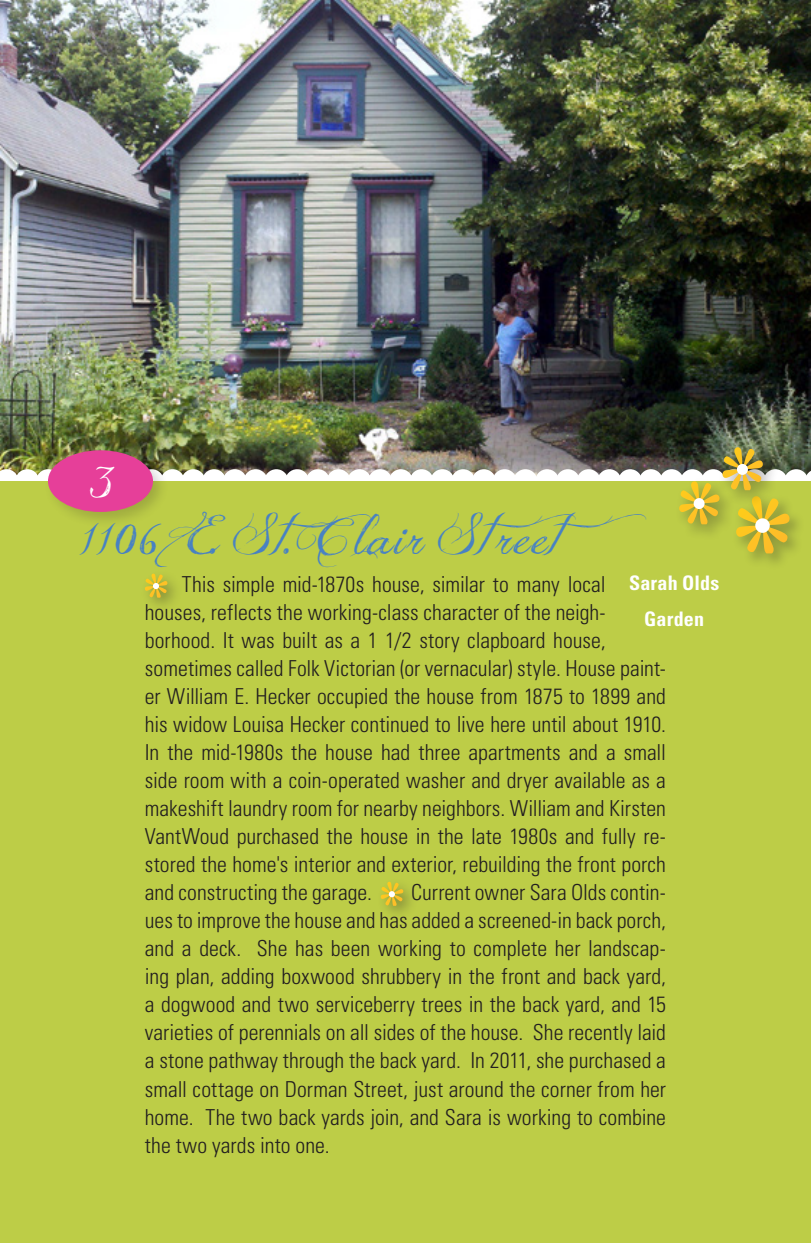
<style>
.page{position:relative;width:811px;height:1243px;background:#fff}
.page>*{position:absolute;margin:0;border:0;box-sizing:border-box;transform-origin:0 0}
.Street_Head{font:48px "Jellyka Delicious Cake";letter-spacing:.04em;color:#4881c3}
.t1{font:48px "Jellyka Delicious Cake";color:#fff}
.text{font:300 condensed 22px/28px "Univers";color:#231f20}
.Homeowners{font:700 condensed 20px/36px "Univers";letter-spacing:.005em;color:#fff;text-align:center}
</style>
<div class="page">
<img style="left:0;top:0;width:810px;height:475px">
<svg style="left:0;top:469px;width:18px;height:6px"></svg>
<div style="left:16px;top:470px;width:22px;height:22px;background:#fff;border-radius:50%"></div>
<div style="left:15px;top:469px;width:24px;height:24px;border:2px solid #fff;border-radius:50%"></div>
<div style="left:37px;top:470px;width:22px;height:22px;background:#fff;border-radius:50%"></div>
<div style="left:36px;top:469px;width:24px;height:24px;border:2px solid #fff;border-radius:50%"></div>
<div style="left:161px;top:470px;width:22px;height:22px;background:#fff;border-radius:50%"></div>
<div style="left:161px;top:469px;width:23px;height:24px;border:2px solid #fff;border-radius:50%"></div>
<div style="left:182px;top:470px;width:22px;height:22px;background:#fff;border-radius:50%"></div>
<div style="left:181px;top:469px;width:24px;height:24px;border:2px solid #fff;border-radius:50%"></div>
<div style="left:203px;top:470px;width:22px;height:22px;background:#fff;border-radius:50%"></div>
<div style="left:202px;top:469px;width:24px;height:24px;border:2px solid #fff;border-radius:50%"></div>
<div style="left:224px;top:470px;width:22px;height:22px;background:#fff;border-radius:50%"></div>
<div style="left:223px;top:469px;width:24px;height:24px;border:2px solid #fff;border-radius:50%"></div>
<div style="left:244px;top:470px;width:22px;height:22px;background:#fff;border-radius:50%"></div>
<div style="left:243px;top:469px;width:24px;height:24px;border:2px solid #fff;border-radius:50%"></div>
<div style="left:265px;top:470px;width:22px;height:22px;background:#fff;border-radius:50%"></div>
<div style="left:264px;top:469px;width:24px;height:24px;border:2px solid #fff;border-radius:50%"></div>
<div style="left:286px;top:470px;width:22px;height:22px;background:#fff;border-radius:50%"></div>
<div style="left:285px;top:469px;width:24px;height:24px;border:2px solid #fff;border-radius:50%"></div>
<div style="left:307px;top:470px;width:22px;height:22px;background:#fff;border-radius:50%"></div>
<div style="left:306px;top:469px;width:23px;height:24px;border:2px solid #fff;border-radius:50%"></div>
<div style="left:327px;top:470px;width:22px;height:22px;background:#fff;border-radius:50%"></div>
<div style="left:326px;top:469px;width:24px;height:24px;border:2px solid #fff;border-radius:50%"></div>
<div style="left:348px;top:470px;width:22px;height:22px;background:#fff;border-radius:50%"></div>
<div style="left:347px;top:469px;width:24px;height:24px;border:2px solid #fff;border-radius:50%"></div>
<div style="left:369px;top:470px;width:22px;height:22px;background:#fff;border-radius:50%"></div>
<div style="left:368px;top:469px;width:24px;height:24px;border:2px solid #fff;border-radius:50%"></div>
<div style="left:390px;top:470px;width:22px;height:22px;background:#fff;border-radius:50%"></div>
<div style="left:389px;top:469px;width:23px;height:24px;border:2px solid #fff;border-radius:50%"></div>
<div style="left:410px;top:470px;width:22px;height:22px;background:#fff;border-radius:50%"></div>
<div style="left:409px;top:469px;width:24px;height:24px;border:2px solid #fff;border-radius:50%"></div>
<div style="left:431px;top:470px;width:22px;height:22px;background:#fff;border-radius:50%"></div>
<div style="left:430px;top:469px;width:24px;height:24px;border:2px solid #fff;border-radius:50%"></div>
<div style="left:452px;top:470px;width:22px;height:22px;background:#fff;border-radius:50%"></div>
<div style="left:451px;top:469px;width:24px;height:24px;border:2px solid #fff;border-radius:50%"></div>
<div style="left:472px;top:470px;width:22px;height:22px;background:#fff;border-radius:50%"></div>
<div style="left:472px;top:469px;width:23px;height:24px;border:2px solid #fff;border-radius:50%"></div>
<div style="left:493px;top:470px;width:22px;height:22px;background:#fff;border-radius:50%"></div>
<div style="left:492px;top:469px;width:24px;height:24px;border:2px solid #fff;border-radius:50%"></div>
<div style="left:514px;top:470px;width:22px;height:22px;background:#fff;border-radius:50%"></div>
<div style="left:513px;top:469px;width:24px;height:24px;border:2px solid #fff;border-radius:50%"></div>
<div style="left:536px;top:470px;width:22px;height:22px;background:#fff;border-radius:50%"></div>
<div style="left:535px;top:469px;width:24px;height:24px;border:2px solid #fff;border-radius:50%"></div>
<div style="left:556px;top:470px;width:22px;height:22px;background:#fff;border-radius:50%"></div>
<div style="left:555px;top:469px;width:24px;height:24px;border:2px solid #fff;border-radius:50%"></div>
<div style="left:577px;top:470px;width:22px;height:22px;background:#fff;border-radius:50%"></div>
<div style="left:576px;top:469px;width:24px;height:24px;border:2px solid #fff;border-radius:50%"></div>
<div style="left:598px;top:470px;width:22px;height:22px;background:#fff;border-radius:50%"></div>
<div style="left:597px;top:469px;width:24px;height:24px;border:2px solid #fff;border-radius:50%"></div>
<div style="left:619px;top:470px;width:22px;height:22px;background:#fff;border-radius:50%"></div>
<div style="left:618px;top:469px;width:23px;height:24px;border:2px solid #fff;border-radius:50%"></div>
<div style="left:639px;top:470px;width:22px;height:22px;background:#fff;border-radius:50%"></div>
<div style="left:638px;top:469px;width:24px;height:24px;border:2px solid #fff;border-radius:50%"></div>
<div style="left:660px;top:470px;width:22px;height:22px;background:#fff;border-radius:50%"></div>
<div style="left:659px;top:469px;width:24px;height:24px;border:2px solid #fff;border-radius:50%"></div>
<div style="left:784px;top:470px;width:22px;height:22px;background:#fff;border-radius:50%"></div>
<div style="left:784px;top:469px;width:23px;height:24px;border:2px solid #fff;border-radius:50%"></div>
<svg style="left:804px;top:469px;width:6px;height:12px"></svg>
<div style="left:0;top:481px;width:810px;height:761px;background:#bdcd47"></div>
<div style="left:43px;top:445px;width:126px;height:83px;background:#231f20;opacity:.2"></div>
<div style="left:48px;top:450px;width:105px;height:62px;background:#e63f99;border-radius:50%"></div>
<div style="left:141px;top:569px;width:42px;height:44px;background:#231f20;opacity:.4"></div>
<svg style="left:145px;top:573px;width:22px;height:24px"></svg>
<div style="left:377px;top:877px;width:41px;height:44px;background:#231f20;opacity:.4"></div>
<svg style="left:380px;top:881px;width:23px;height:24px"></svg>
<div style="left:388px;top:891px;width:7px;height:6px;background:#fff;border-radius:50%"></div>
<div style="left:731px;top:491px;width:74px;height:78px;background:#231f20;opacity:.4"></div>
<div style="left:717px;top:442px;width:61px;height:64px;background:#231f20;opacity:.4"></div>
<div style="left:674px;top:477px;width:61px;height:63px;background:#bdcd47"></div>
<svg style="left:678px;top:447px;width:111px;height:106px"></svg>
<div style="left:693px;top:498px;width:11px;height:11px;background:#fff;border-radius:50%"></div>
<p class="t1" style="left:90px;top:448px;width:25px">3</p>
<p class="Street_Head" style="left:80px;top:505px;width:577px">1106 E. St. Clair Street</p>
<p class="Homeowners" style="left:628px;top:564px;width:92px">Sarah Olds<br>Garden</p>
<p class="text" style="left:145px;top:570px;width:522px;text-indent:37px">This simple mid-1870s house, similar to many local houses, reflects the working-class character of the neigh&shy;borhood. It was built as a 1 1/2 story clapboard house, sometimes called Folk Victorian (or vernacular) style. House paint&shy;er William E. Hecker occupied the house from 1875 to 1899 and his widow Louisa Hecker continued to live here until about 1910.<br>In the mid-1980s the house had three apartments and a small side room with a coin-operated washer and dryer available as a makeshift laundry room for nearby neighbors. William and Kirsten VantWoud purchased the house in the late 1980s and fully re&shy;stored the home's interior and exterior, rebuilding the front porch and constructing the garage.</p>
<p class="text" style="left:145px;top:878px;width:522px;text-align:justify;text-indent:266px">Current owner Sara Olds contin&shy;ues to improve the house and has added a screened-in back porch, and a deck. She has been working to complete her landscap&shy;ing plan, adding boxwood shrubbery in the front and back yard, a dogwood and two serviceberry trees in the back yard, and 15 varieties of perennials on all sides of the house. She recently laid a stone pathway through the back yard. In 2011, she purchased a small cottage on Dorman Street, just around the corner from her home. The two back yards join, and Sara is working to combine the two yards into one.</p>
</div>
